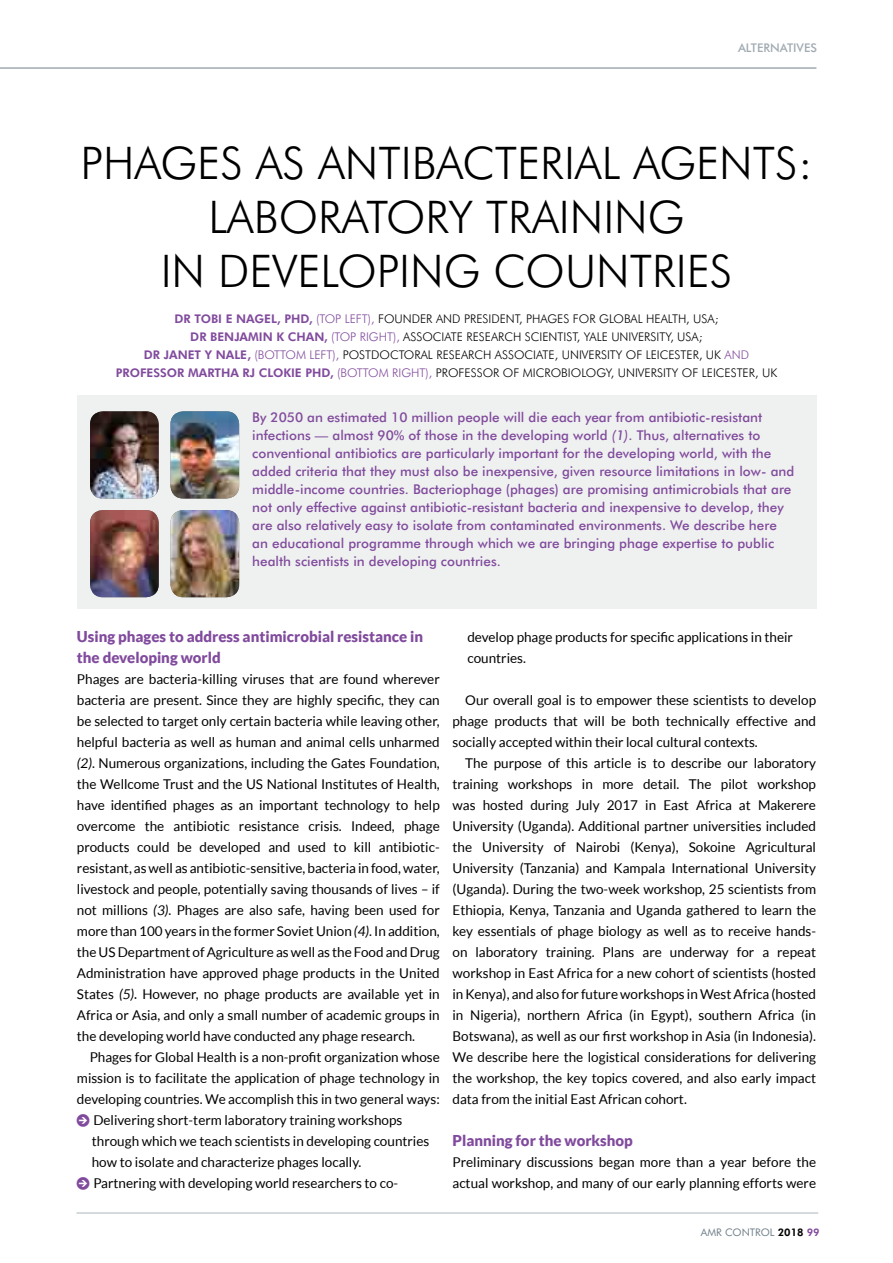
<style>
.page{position:relative;width:893px;height:1263px;background:#fff}
.page>*{position:absolute;margin:0;border:0;box-sizing:border-box;transform-origin:0 0}
.t1{font:300 45px/54px "Futura BT";color:#000;text-align:center}
.t2{font:900 15px/21px "Lato";color:#814b9d}
.t3{font:13.5px/21px "Lato";color:#000;text-align:justify}
.t4{font:500 13.5px/18px "Futura BT";color:#814b9d}
.t5{font:300 12px/18px "Futura BT";color:#000;text-align:center}
.t6{font:500 12px "Futura BT";color:#a1abb2}
.t7{font:10.5px "Futura BT";color:#72808a}
.s1{font-weight:800;color:#814b9d}
.s2{color:#814b9d}
.s3{font-style:italic}
.s4{font-family:"Arrowstfb";color:#814b9d}
.s5{font-weight:800;color:#000}
</style>
<div class="page">
<hr style="left:0;top:67px;width:816px;height:2px;background:#a1abb2">
<hr style="left:77px;top:1212px;width:741px;height:2px;background:#c6cdd1">
<div style="left:77px;top:396px;width:739px;height:213px;background:#eff1f0"></div>
<img style="left:90px;top:411px;width:69px;height:87px">
<img style="left:170px;top:411px;width:69px;height:87px">
<img style="left:90px;top:510px;width:69px;height:87px">
<img style="left:170px;top:510px;width:69px;height:87px">
<p class="t6" style="left:738px;top:40px;width:80px">ALTERNATIVES</p>
<h1 class="t1" style="left:81px;top:135px;width:733px">PHAGES AS ANTIBACTERIAL AGENTS:<br>LABORATORY TRAINING<br>IN DEVELOPING COUNTRIES</h1>
<p class="t5" style="left:116px;top:309px;width:663px"><span class="s1">DR TOBI E NAGEL, PHD,</span> <span class="s2">(TOP LEFT),</span> FOUNDER AND PRESIDENT, PHAGES FOR GLOBAL HEALTH, USA;<br><span class="s1">DR BENJAMIN K CHAN,</span> <span class="s2">(TOP RIGHT),</span> ASSOCIATE RESEARCH SCIENTIST, YALE UNIVERSITY, USA;<br><span class="s1">DR JANET Y NALE,</span> <span class="s2">(BOTTOM LEFT),</span> POSTDOCTORAL RESEARCH ASSOCIATE, UNIVERSITY OF LEICESTER, UK <span class="s2">AND </span><span class="s1">PROFESSOR MARTHA RJ CLOKIE PHD,</span> <span class="s2">(BOTTOM RIGHT),</span> PROFESSOR OF MICROBIOLOGY, UNIVERSITY OF LEICESTER, UK</p>
<p class="t4" style="left:252px;top:408px;width:544px">By 2050 an estimated 10 million people will die each year from antibiotic-resistant infections — almost 90% of those in the developing world <span class="s3">(1)</span>. Thus, alternatives to conventional antibiotics are particularly important for the developing world, with the added criteria that they must also be inexpensive, given resource limitations in low- and middle-income countries. Bacteriophage (phages) are promising antimicrobials that are not only effective against antibiotic-resistant bacteria and inexpensive to develop, they are also relatively easy to isolate from contaminated environments. We describe here an educational programme through which we are bringing phage expertise to public health scientists in developing countries.</p>
<p class="t2" style="left:77px;top:626px;width:348px">Using phages to address antimicrobial resistance in the developing world</p>
<p class="t3" style="left:77px;top:669px;width:364px">Phages are bacteria-killing viruses that are found wherever bacteria are present. Since they are highly specific, they can be selected to target only certain bacteria while leaving other, helpful bacteria as well as human and animal cells unharmed <span class="s3">(2)</span>. Numerous organizations, including the Gates Foundation, the Wellcome Trust and the US National Institutes of Health, have identified phages as an important technology to help overcome the antibiotic resistance crisis. Indeed, phage products could be developed and used to kill antibiotic&shy;resistant, as well as antibiotic-sensitive, bacteria in food, water, livestock and people, potentially saving thousands of lives – if not millions <span class="s3">(3)</span>. Phages are also safe, having been used for more than 100 years in the former Soviet Union <span class="s3">(4)</span>. In addition, the US Department of Agriculture as well as the Food and Drug Administration have approved phage products in the United States <span class="s3">(5).</span> However, no phage products are available yet in Africa or Asia, and only a small number of academic groups in the developing world have conducted any phage research.</p>
<p class="t3" style="left:77px;top:1047px;width:364px;text-indent:13px">Phages for Global Health is a non-profit organization whose mission is to facilitate the application of phage technology in developing countries. We accomplish this in two general ways:<br><span class="s4">J</span> Delivering short-term laboratory training workshops</p>
<p class="t3" style="left:92px;top:1131px;width:339px">through which we teach scientists in developing countries</p>
<p class="t3" style="left:92px;top:1152px;width:271px">how to isolate and characterize phages locally.</p>
<p class="t3" style="left:77px;top:1173px;width:323px"><span class="s4">J</span> Partnering with developing world researchers to co-</p>
<p class="t3" style="left:467px;top:627px;width:327px">develop phage products for specific applications in their countries.</p>
<p class="t3" style="left:452px;top:690px;width:365px;text-indent:13px">Our overall goal is to empower these scientists to develop phage products that will be both technically effective and socially accepted within their local cultural contexts.</p>
<p class="t3" style="left:452px;top:753px;width:365px;text-indent:13px">The purpose of this article is to describe our laboratory training workshops in more detail. The pilot workshop was hosted during July 2017 in East Africa at Makerere University (Uganda). Additional partner universities included the University of Nairobi (Kenya), Sokoine Agricultural University (Tanzania) and Kampala International University (Uganda). During the two-week workshop, 25 scientists from Ethiopia, Kenya, Tanzania and Uganda gathered to learn the key essentials of phage biology as well as to receive hands&shy;on laboratory training. Plans are underway for a repeat workshop in East Africa for a new cohort of scientists (hosted in Kenya), and also for future workshops in West Africa (hosted in Nigeria), northern Africa (in Egypt), southern Africa (in Botswana), as well as our first workshop in Asia (in Indonesia).<br>We describe here the logistical considerations for delivering the workshop, the key topics covered, and also early impact data from the initial East African cohort.</p>
<p class="t2" style="left:452px;top:1130px;width:182px">Planning for the workshop</p>
<p class="t3" style="left:452px;top:1152px;width:365px">Preliminary discussions began more than a year before the actual workshop, and many of our early planning efforts were</p>
<p class="t7" style="left:701px;top:1226px;width:120px">AMR CONTROL <span class="s5">2018</span> <span class="s1">99</span></p>
</div>
